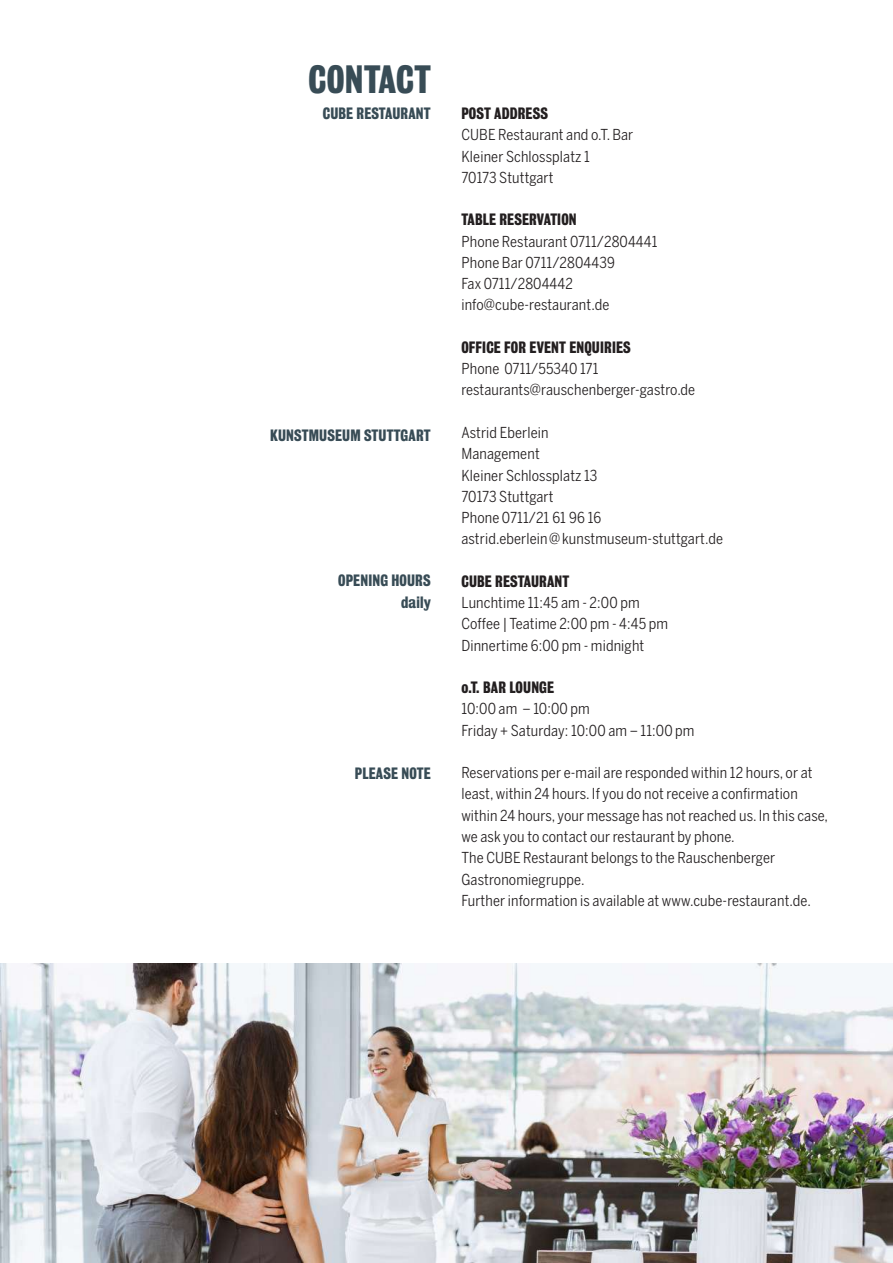
<style>
.page{position:relative;width:893px;height:1263px;background:#fff}
.page>*{position:absolute;margin:0;border:0;box-sizing:border-box;transform-origin:0 0}
.t1{font:36px "Bureau Grotesque Three Seven";letter-spacing:.01em;color:#384c56}
.t2{font:15px/21.3px "Benton Sans Cond";letter-spacing:.01em;color:#231f20}
.t3{font:15px "Bureau Grotesque Three Seven";letter-spacing:.01em;color:#231f20}
.t4{font:15px/21.3px "Bureau Grotesque Three Seven";letter-spacing:.01em;color:#384c56;text-align:right}
</style>
<div class="page">
<img style="left:0;top:963px;width:893px;height:300px">
<h1 class="t1" style="left:308px;top:58px;width:124px">CONTACT</h1>
<p class="t4" style="left:323px;top:103px;width:110px">CUBE RESTAURANT</p>
<p class="t4" style="left:270px;top:425px;width:162px">KUNSTMUSEUM STUTTGART</p>
<p class="t4" style="left:338px;top:570px;width:94px">OPENING HOURS daily</p>
<p class="t4" style="left:355px;top:763px;width:77px">PLEASE NOTE</p>
<p class="t3" style="left:461px;top:105px;width:88px">POST ADDRESS</p>
<p class="t2" style="left:461px;top:124px;width:173px">CUBE Restaurant and o.T. Bar<br>Kleiner Schlossplatz 1<br>70173 Stuttgart</p>
<p class="t3" style="left:461px;top:211px;width:117px">TABLE RESERVATION</p>
<p class="t2" style="left:461px;top:230px;width:197px">Phone Restaurant 0711/2804441<br>Phone Bar 0711/2804439<br>Fax 0711/2804442 info@cube-restaurant.de</p>
<p class="t3" style="left:461px;top:339px;width:171px">OFFICE FOR EVENT ENQUIRIES</p>
<p class="t2" style="left:461px;top:358px;width:235px">Phone 0711/55340 171 restaurants@rauschenberger-gastro.de</p>
<p class="t2" style="left:461px;top:422px;width:263px">Astrid Eberlein<br>Management<br>Kleiner Schlossplatz 13<br>70173 Stuttgart<br>Phone 0711/21 61 96 16 astrid.eberlein@kunstmuseum-stuttgart.de</p>
<p class="t3" style="left:461px;top:572px;width:110px">CUBE RESTAURANT</p>
<p class="t2" style="left:461px;top:592px;width:208px">Lunchtime 11:45 am - 2:00 pm<br>Coffee | Teatime 2:00 pm - 4:45 pm<br>Dinnertime 6:00 pm - midnight</p>
<p class="t3" style="left:461px;top:679px;width:94px">o.T. BAR LOUNGE</p>
<p class="t2" style="left:461px;top:698px;width:235px">10:00 am – 10:00 pm<br>Friday + Saturday: 10:00 am – 11:00 pm</p>
<p class="t2" style="left:461px;top:762px;width:368px">Reservations per e-mail are responded within 12 hours, or at least, within 24 hours. If you do not receive a confirmation within 24 hours, your message has not reached us. In this case, we ask you to contact our restaurant by phone.<br>The CUBE Restaurant belongs to the Rauschenberger Gastronomiegruppe.<br>Further information is available at www.cube-restaurant.de.</p>
</div>
